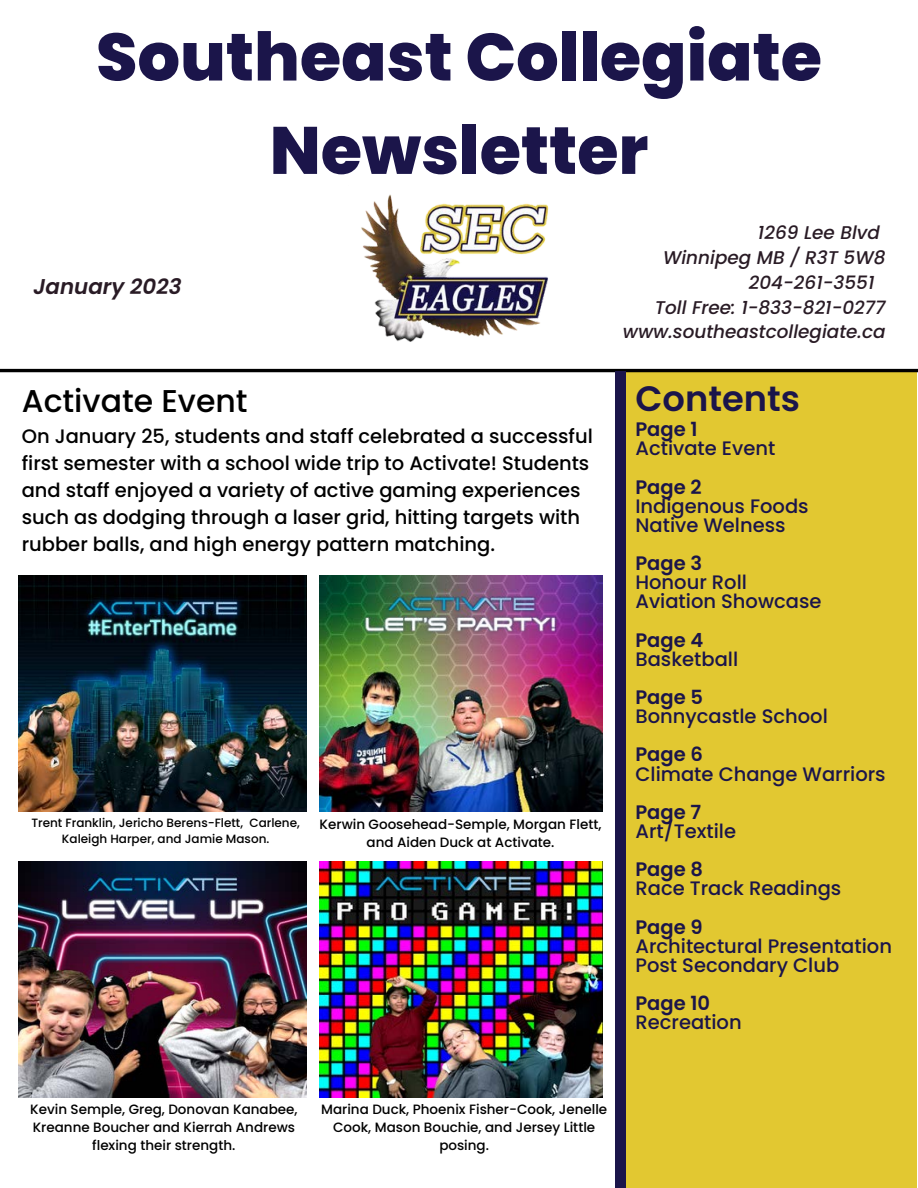
<style>
.page{position:relative;width:918px;height:1188px;background:#fff}
.page>*{position:absolute;margin:0;border:0;box-sizing:border-box;transform-origin:0 0}
.t1{font:800 66.9px/93.3px "Poppins";color:#1b154a;text-align:center}
.t2{font:600 35.25px "Poppins";color:#1b154a}
.t3{font:500 31.5px "Poppins";color:#000}
.t4{font:italic 600 21.45px "Poppins";color:#291b25}
.t5{font:500 19.5px/27px "Poppins";color:#000}
.t6{font:500 19.5px/19.2px "Poppins";color:#1b154a}
.t7{font:600 19.5px "Poppins";color:#1b154a}
.t8{font:italic 500 18.45px "Poppins";color:#291b25}
.t9{font:500 13.5px/18px "Poppins";color:#000;text-align:center}
.t10{font:500 12px/16px "Poppins";color:#000;text-align:center}
</style>
<div class="page">
<div style="left:626px;top:371px;width:291px;height:817px;background:#e2c831"></div>
<hr style="left:0;top:369px;width:918px;height:3px;background:#000">
<img style="left:361px;top:194px;width:188px;height:148px">
<div style="left:615px;top:371px;width:11px;height:817px;background:#1b154a"></div>
<img style="left:18px;top:576px;width:288px;height:236px">
<img style="left:18px;top:861px;width:288px;height:236px">
<img style="left:319px;top:576px;width:284px;height:236px">
<img style="left:319px;top:861px;width:284px;height:236px">
<h1 class="t1" style="left:96px;top:10px;width:727px">Southeast Collegiate<br>Newsletter</h1>
<p class="t4" style="left:33px;top:271px;width:150px">January 2023</p>
<h3 class="t3" style="left:22px;top:379px;width:227px">Activate Event</h3>
<p class="t5" style="left:22px;top:422px;width:573px">On January 25, students and staff celebrated a successful first semester with a school wide trip to Activate! Students and staff enjoyed a variety of active gaming experiences such as dodging through a laser grid, hitting targets with rubber balls, and high energy pattern matching.</p>
<p class="t10" style="left:31px;top:815px;width:270px">Trent Franklin, Jericho Berens-Flett, Carlene,<br>Kaleigh Harper, and Jamie Mason.</p>
<p class="t9" style="left:320px;top:815px;width:283px">Kerwin Goosehead-Semple, Morgan Flett, and Aiden Duck at Activate.</p>
<p class="t8" style="left:758px;top:220px;width:124px">1269 Lee Blvd</p>
<p class="t8" style="left:663px;top:245px;width:224px">Winnipeg MB / R3T 5W8</p>
<p class="t8" style="left:749px;top:269px;width:127px">204-261-3551</p>
<p class="t8" style="left:655px;top:294px;width:232px">Toll Free: 1-833-821-0277</p>
<p class="t8" style="left:623px;top:319px;width:264px">www.southeastcollegiate.ca</p>
<h2 class="t2" style="left:635px;top:374px;width:166px">Contents</h2>
<p class="t7" style="left:635px;top:416px;width:64px">Page 1</p>
<p class="t6" style="left:635px;top:439px;width:141px">Activate Event</p>
<p class="t7" style="left:635px;top:473px;width:68px">Page 2</p>
<p class="t6" style="left:635px;top:496px;width:175px">Indigenous Foods<br>Native Welness</p>
<p class="t7" style="left:635px;top:550px;width:68px">Page 3</p>
<p class="t6" style="left:635px;top:573px;width:188px">Honour Roll<br>Aviation Showcase</p>
<p class="t7" style="left:635px;top:626px;width:69px">Page 4</p>
<p class="t6" style="left:635px;top:649px;width:104px">Basketball</p>
<p class="t7" style="left:635px;top:684px;width:69px">Page 5</p>
<p class="t6" style="left:635px;top:707px;width:194px">Bonnycastle School</p>
<p class="t7" style="left:635px;top:741px;width:69px">Page 6</p>
<p class="t6" style="left:635px;top:764px;width:252px">Climate Change Warriors</p>
<p class="t7" style="left:635px;top:798px;width:67px">Page 7</p>
<p class="t6" style="left:635px;top:822px;width:102px">Art/Textile</p>
<p class="t7" style="left:635px;top:856px;width:69px">Page 8</p>
<p class="t6" style="left:635px;top:879px;width:207px">Race Track Readings</p>
<p class="t7" style="left:635px;top:913px;width:69px">Page 9</p>
<p class="t6" style="left:635px;top:936px;width:258px">Architectural Presentation<br>Post Secondary Club</p>
<p class="t7" style="left:635px;top:990px;width:76px">Page 10</p>
<p class="t6" style="left:635px;top:1013px;width:108px">Recreation</p>
<p class="t9" style="left:30px;top:1100px;width:269px">Kevin Semple, Greg, Donovan Kanabee,<br>Kreanne Boucher and Kierrah Andrews flexing their strength.</p>
<p class="t9" style="left:321px;top:1100px;width:288px">Marina Duck, Phoenix Fisher-Cook, Jenelle<br>Cook, Mason Bouchie, and Jersey Little posing.</p>
</div>
